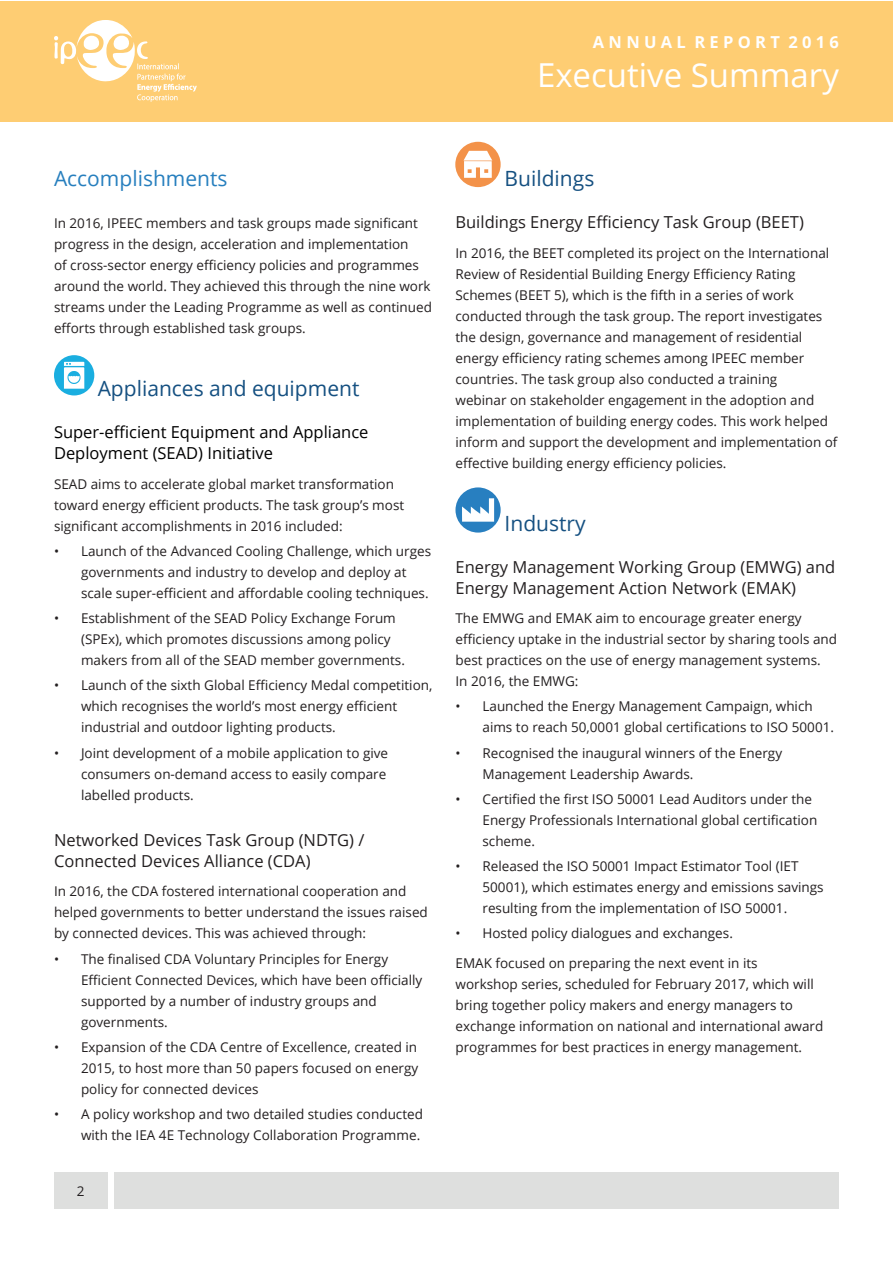
<style>
.page{position:relative;width:893px;height:1263px;background:#fff}
.page>*{position:absolute;margin:0;border:0;box-sizing:border-box;transform-origin:0 0}
.t1{font:33px "Open Sans";color:#fff}
.t2{font:21px "Open Sans";color:#155081}
.t3{font:21px "Open Sans";color:#277fbe}
.t4{font:16.5px/21px "Open Sans";color:#231f20}
.t5{font:16.5px/21px "Open Sans";color:#000001}
.t6{font:700 16.5px "Open Sans";color:#fff}
.t7{font:13.5px/21px "Open Sans";color:#231f20}
</style>
<div class="page">
<div style="left:0;top:1px;width:893px;height:120px;background:#fecd73"></div>
<div style="left:115px;top:1172px;width:724px;height:37px;background:#dedfde"></div>
<div style="left:54px;top:1172px;width:53px;height:37px;background:#dedfde"></div>
<svg style="left:54px;top:20px;width:143px;height:82px"></svg>
<div style="left:54px;top:355px;width:40px;height:40px;background:#1aaee0;border-radius:50%"></div>
<svg style="left:64px;top:362px;width:20px;height:27px"></svg>
<div style="left:455px;top:142px;width:46px;height:45px;background:#f39249;border-radius:50%"></div>
<svg style="left:464px;top:151px;width:28px;height:27px"></svg>
<div style="left:455px;top:487px;width:46px;height:46px;background:#287fc0;border-radius:50%"></div>
<svg style="left:462px;top:498px;width:32px;height:24px"></svg>
<p class="t6" style="left:593px;top:30px;width:248px">A N N U A L R E P O R T 2 0 1 6</p>
<h1 class="t1" style="left:537px;top:53px;width:303px">Executive Summary</h1>
<h2 class="t3" style="left:54px;top:164px;width:175px">Accomplishments</h2>
<p class="t7" style="left:54px;top:212px;width:380px">In 2016, IPEEC members and task groups made significant progress in the design, acceleration and implementation<br>of cross-sector energy efficiency policies and programmes around the world. They achieved this through the nine work streams under the Leading Programme as well as continued efforts through established task groups.</p>
<h2 class="t2" style="left:98px;top:374px;width:263px">Appliances and equipment</h2>
<p class="t5" style="left:54px;top:421px;width:316px">Super-efficient Equipment and Appliance<br>Deployment (SEAD) Initiative</p>
<p class="t7" style="left:54px;top:473px;width:352px">SEAD aims to accelerate global market transformation toward energy efficient products. The task group’s most significant accomplishments in 2016 included:</p>
<p class="t7" style="left:81px;top:540px;width:352px;text-indent:-27px">• Launch of the Advanced Cooling Challenge, which urges governments and industry to develop and deploy at scale super-efficient and affordable cooling techniques.</p>
<p class="t7" style="left:81px;top:607px;width:325px;text-indent:-27px">• Establishment of the SEAD Policy Exchange Forum (SPEx), which promotes discussions among policy makers from all of the SEAD member governments.</p>
<p class="t7" style="left:81px;top:675px;width:353px;text-indent:-27px">• Launch of the sixth Global Efficiency Medal competition, which recognises the world’s most energy efficient industrial and outdoor lighting products.</p>
<p class="t7" style="left:81px;top:742px;width:309px;text-indent:-27px">• Joint development of a mobile application to give consumers on-demand access to easily compare labelled products.</p>
<p class="t4" style="left:54px;top:829px;width:312px">Networked Devices Task Group (NDTG) /<br>Connected Devices Alliance (CDA)</p>
<p class="t7" style="left:54px;top:881px;width:375px">In 2016, the CDA fostered international cooperation and helped governments to better understand the issues raised by connected devices. This was achieved through:</p>
<p class="t7" style="left:81px;top:948px;width:343px;text-indent:-27px">• The finalised CDA Voluntary Principles for Energy Efficient Connected Devices, which have been officially supported by a number of industry groups and governments.</p>
<p class="t7" style="left:81px;top:1036px;width:339px;text-align:justify;text-indent:-27px">• Expansion of the CDA Centre of Excellence, created in 2015, to host more than 50 papers focused on energy policy for connected devices</p>
<p class="t7" style="left:54px;top:1103px;width:370px;text-align:right">• A policy workshop and two detailed studies conducted with the IEA 4E Technology Collaboration Programme.</p>
<p class="t7" style="left:77px;top:1180px;width:9px">2</p>
<h2 class="t2" style="left:505px;top:164px;width:91px">Buildings</h2>
<p class="t4" style="left:455px;top:211px;width:350px">Buildings Energy Efficiency Task Group (BEET)</p>
<p class="t7" style="left:455px;top:242px;width:384px">In 2016, the BEET completed its project on the International Review of Residential Building Energy Efficiency Rating Schemes (BEET 5), which is the fifth in a series of work conducted through the task group. The report investigates the design, governance and management of residential energy efficiency rating schemes among IPEEC member countries. The task group also conducted a training<br>webinar on stakeholder engagement in the adoption and implementation of building energy codes. This work helped inform and support the development and implementation of effective building energy efficiency policies.</p>
<h2 class="t2" style="left:505px;top:508px;width:83px">Industry</h2>
<p class="t4" style="left:455px;top:556px;width:381px">Energy Management Working Group (EMWG) and<br>Energy Management Action Network (EMAK)</p>
<p class="t7" style="left:455px;top:607px;width:383px">The EMWG and EMAK aim to encourage greater energy efficiency uptake in the industrial sector by sharing tools and best practices on the use of energy management systems.<br>In 2016, the EMWG:</p>
<p class="t7" style="left:482px;top:696px;width:353px;text-indent:-27px">• Launched the Energy Management Campaign, which aims to reach 50,0001 global certifications to ISO 50001.</p>
<p class="t7" style="left:482px;top:742px;width:301px;text-indent:-27px">• Recognised the inaugural winners of the Energy<br>Management Leadership Awards.</p>
<p class="t7" style="left:482px;top:788px;width:336px;text-indent:-27px">• Certified the first ISO 50001 Lead Auditors under the<br>Energy Professionals International global certification scheme.</p>
<p class="t7" style="left:482px;top:855px;width:343px;text-indent:-27px">• Released the ISO 50001 Impact Estimator Tool (IET<br>50001), which estimates energy and emissions savings resulting from the implementation of ISO 50001.</p>
<p class="t7" style="left:455px;top:918px;width:304px;line-height:29.5px">• Hosted policy dialogues and exchanges.<br>EMAK focused on preparing the next event in its</p>
<p class="t7" style="left:455px;top:973px;width:369px">workshop series, scheduled for February 2017, which will bring together policy makers and energy managers to exchange information on national and international award programmes for best practices in energy management.</p>
</div>
